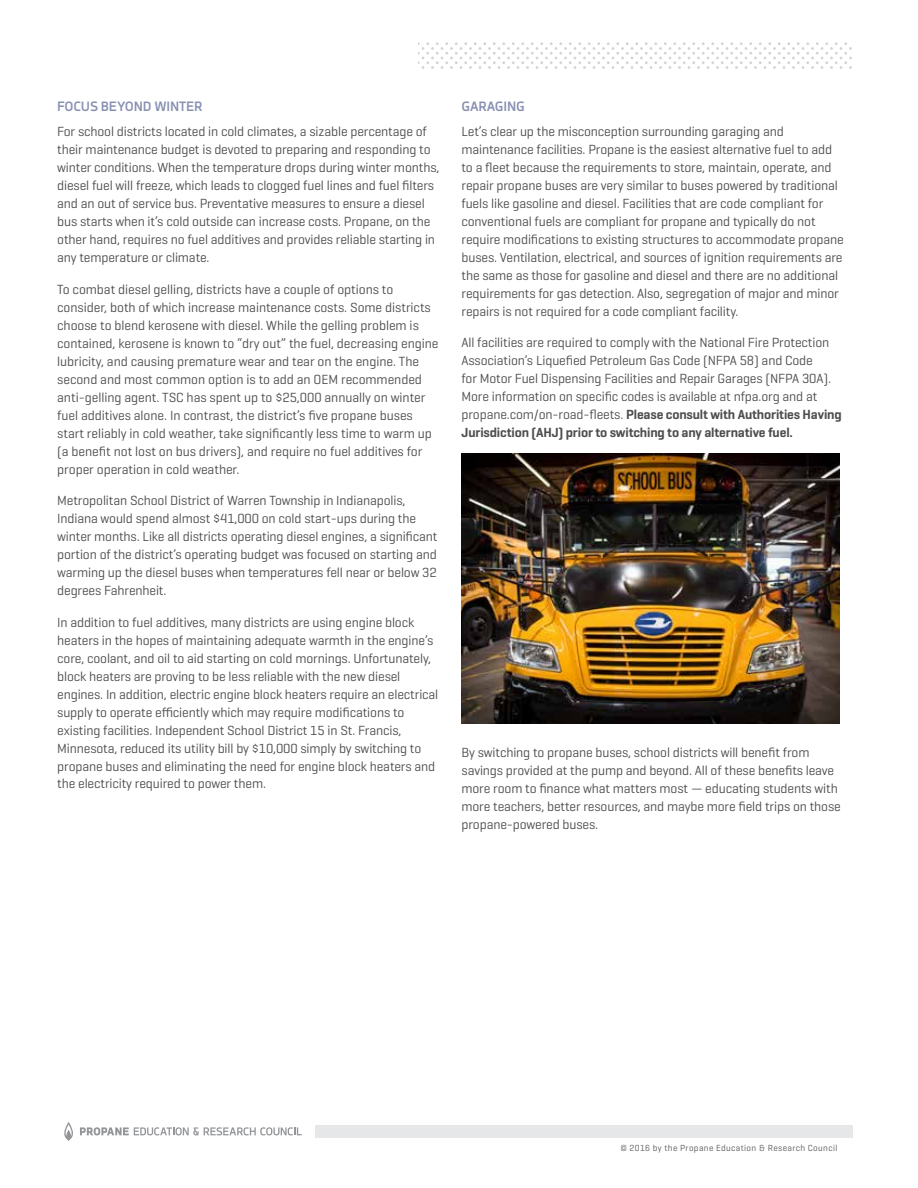
<style>
.page{position:relative;width:918px;height:1188px;background:#fff}
.page>*{position:absolute;margin:0;border:0;box-sizing:border-box;transform-origin:0 0}
.t1{font:13.5px/18px "Geogrotesque";letter-spacing:-.01em;color:#4d4d4f}
.t2{font:700 13.5px "Decima Nova";letter-spacing:-.01em;color:#8890b2}
.t3{font:9px "Geogrotesque";letter-spacing:.04em;color:#58595b}
.s1{font-weight:600}
</style>
<div class="page">
<img style="left:461px;top:454px;width:378px;height:270px">
<div style="left:316px;top:1125px;width:537px;height:13px;background:#e6e7e8"></div>
<svg style="left:80px;top:1127px;width:222px;height:8px"></svg>
<svg style="left:64px;top:1122px;width:9px;height:19px"></svg>
<svg style="left:418px;top:42px;width:434px;height:27px"></svg>
<p class="t2" style="left:57px;top:99px;width:147px">FOCUS BEYOND WINTER</p>
<p class="t1" style="left:57px;top:122px;width:384px">For school districts located in cold climates, a sizable percentage of their maintenance budget is devoted to preparing and responding to winter conditions. When the temperature drops during winter months, diesel fuel will freeze, which leads to clogged fuel lines and fuel filters and an out of service bus. Preventative measures to ensure a diesel bus starts when it’s cold outside can increase costs. Propane, on the other hand, requires no fuel additives and provides reliable starting in any temperature or climate.</p>
<p class="t1" style="left:57px;top:280px;width:383px">To combat diesel gelling, districts have a couple of options to consider, both of which increase maintenance costs. Some districts choose to blend kerosene with diesel. While the gelling problem is contained, kerosene is known to “dry out” the fuel, decreasing engine lubricity, and causing premature wear and tear on the engine. The second and most common option is to add an OEM recommended anti-gelling agent. TSC has spent up to $25,000 annually on winter fuel additives alone. In contrast, the district’s five propane buses start reliably in cold weather, take significantly less time to warm up (a benefit not lost on bus drivers), and require no fuel additives for proper operation in cold weather.</p>
<p class="t1" style="left:57px;top:491px;width:382px">Metropolitan School District of Warren Township in Indianapolis, Indiana would spend almost $41,000 on cold start-ups during the winter months. Like all districts operating diesel engines, a significant portion of the district’s operating budget was focused on starting and warming up the diesel buses when temperatures fell near or below 32 degrees Fahrenheit.</p>
<p class="t1" style="left:57px;top:613px;width:383px">In addition to fuel additives, many districts are using engine block heaters in the hopes of maintaining adequate warmth in the engine’s core, coolant, and oil to aid starting on cold mornings. Unfortunately, block heaters are proving to be less reliable with the new diesel engines. In addition, electric engine block heaters require an electrical supply to operate efficiently which may require modifications to existing facilities. Independent School District 15 in St. Francis, Minnesota, reduced its utility bill by $10,000 simply by switching to propane buses and eliminating the need for engine block heaters and the electricity required to power them.</p>
<p class="t2" style="left:462px;top:99px;width:65px">GARAGING</p>
<p class="t1" style="left:462px;top:122px;width:384px">Let’s clear up the misconception surrounding garaging and maintenance facilities. Propane is the easiest alternative fuel to add to a fleet because the requirements to store, maintain, operate, and repair propane buses are very similar to buses powered by traditional fuels like gasoline and diesel. Facilities that are code compliant for conventional fuels are compliant for propane and typically do not require modifications to existing structures to accommodate propane buses. Ventilation, electrical, and sources of ignition requirements are the same as those for gasoline and diesel and there are no additional requirements for gas detection. Also, segregation of major and minor repairs is not required for a code compliant facility.</p>
<p class="t1" style="left:462px;top:333px;width:382px">All facilities are required to comply with the National Fire Protection Association’s Liquefied Petroleum Gas Code (NFPA 58) and Code<br>for Motor Fuel Dispensing Facilities and Repair Garages (NFPA 30A).<br>More information on specific codes is available at nfpa.org and at propane.com/on-road-fleets. <span class="s1">Please consult with Authorities Having Jurisdiction (AHJ) prior to switching to any alternative fuel.</span></p>
<p class="t1" style="left:462px;top:743px;width:381px">By switching to propane buses, school districts will benefit from savings provided at the pump and beyond. All of these benefits leave more room to finance what matters most — educating students with more teachers, better resources, and maybe more field trips on those propane-powered buses.</p>
<p class="t3" style="left:620px;top:1142px;width:219px">© 2016 by the Propane Education &amp; Research Council</p>
</div>
